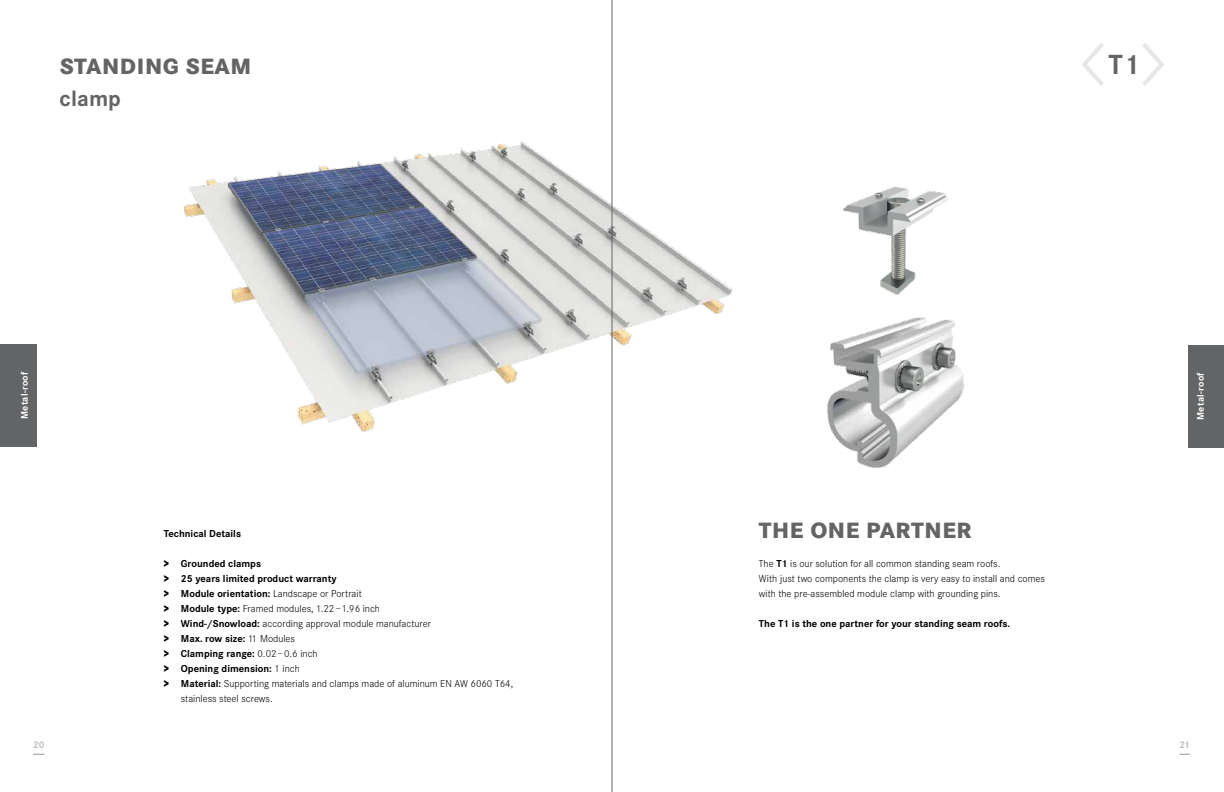
<style>
.page{position:relative;width:1224px;height:792px;background:#fff}
.page>*{position:absolute;margin:0;border:0;box-sizing:border-box;transform-origin:0 0}
.t1{font:700 28.8px "Corporate S";color:#636466}
.t2{font:800 23px "Corporate S";letter-spacing:.025em;color:#636466}
.t3{font:700 23px "Corporate S";letter-spacing:.005em;color:#636466}
.t4{font:300 10.5px/15px "Corporate S";color:#000}
.t5{font:700 10.5px "Corporate S";color:#000}
.t6{font:700 10px "Corporate S";letter-spacing:.03em;color:#fff}
.t7{font:700 10px "Corporate S";color:#bcbec0}
.s1{font-weight:800}
.s2{font-weight:700}
.s3{font-weight:300}
</style>
<div class="page">
<div style="left:0;top:344px;width:36px;height:102px;background:#636466"></div>
<div style="left:1188px;top:345px;width:36px;height:102px;background:#636466"></div>
<svg style="left:1082px;top:43px;width:22px;height:43px"></svg>
<svg style="left:1142px;top:43px;width:22px;height:43px"></svg>
<img style="left:184px;top:96px;width:544px;height:368px">
<img style="left:728px;top:287px;width:236px;height:181px">
<img style="left:839px;top:186px;width:116px;height:112px">
<hr style="left:612px;top:0;width:1px;height:792px;background:#636466">
<h2 class="t2" style="left:60px;top:53px;width:193px">STAN DIN G SEAM</h2>
<h1 class="t1" style="left:1108px;top:48px;width:33px">T1</h1>
<h2 class="t3" style="left:60px;top:86px;width:63px">clamp</h2>
<p class="t6" style="left:19px;top:419px;width:49px;rotate:-90deg">Metal-roof</p>
<p class="t6" style="left:1195px;top:420px;width:49px;rotate:-90deg">Metal-roof</p>
<p class="t5" style="left:164px;top:527px;width:79px">Technical Details</p>
<p class="t5" style="left:164px;top:557px;width:99px"><span class="s1">&gt;</span> Grounded clamps</p>
<p class="t5" style="left:164px;top:572px;width:174px"><span class="s1">&gt;</span> 25 years limited product warranty</p>
<p class="t4" style="left:164px;top:586px;width:199px"><span class="s1">&gt;</span> <span class="s2">Module orientation:</span> Landscape or Portrait</p>
<p class="t4" style="left:164px;top:601px;width:218px"><span class="s1">&gt;</span> <span class="s2">Module type:</span> Framed modules, 1.22–1.96 inch</p>
<p class="t4" style="left:164px;top:616px;width:269px"><span class="s1">&gt;</span> <span class="s2">Wind-/Snowload:</span> according approval module manufacturer</p>
<p class="t5" style="left:164px;top:632px;width:133px"><span class="s1">&gt;</span> Max. row size: <span class="s3">11 Modules</span></p>
<p class="t5" style="left:164px;top:647px;width:155px"><span class="s1">&gt;</span> Clamping range: <span class="s3">0.02–0.6 inch</span></p>
<p class="t5" style="left:164px;top:662px;width:137px"><span class="s1">&gt;</span> Opening dimension: <span class="s3">1 inch</span></p>
<p class="t4" style="left:164px;top:676px;width:351px"><span class="s1">&gt;</span> <span class="s2">Material:</span> Supporting materials and clamps made of aluminum EN AW 6060 T64,</p>
<p class="t4" style="left:181px;top:691px;width:93px">stainless steel screws.</p>
<h2 class="t2" style="left:759px;top:516px;width:123px">THE ONE PART</h2>
<h2 class="t2" style="left:925px;top:516px;width:33px">NER</h2>
<p class="t4" style="left:759px;top:556px;width:288px">The <span class="s2">T1</span> is our solution for all common standing seam roofs.<br>With just two components the clamp is very easy to install and comes with the pre-assembled module clamp with grounding pins.</p>
<p class="t5" style="left:759px;top:617px;width:253px">The T1 is the one partner for your standing seam roofs.</p>
<p class="t7" style="left:33px;top:739px;width:13px">20</p>
<p class="t7" style="left:1180px;top:739px;width:12px">21</p>
</div>
